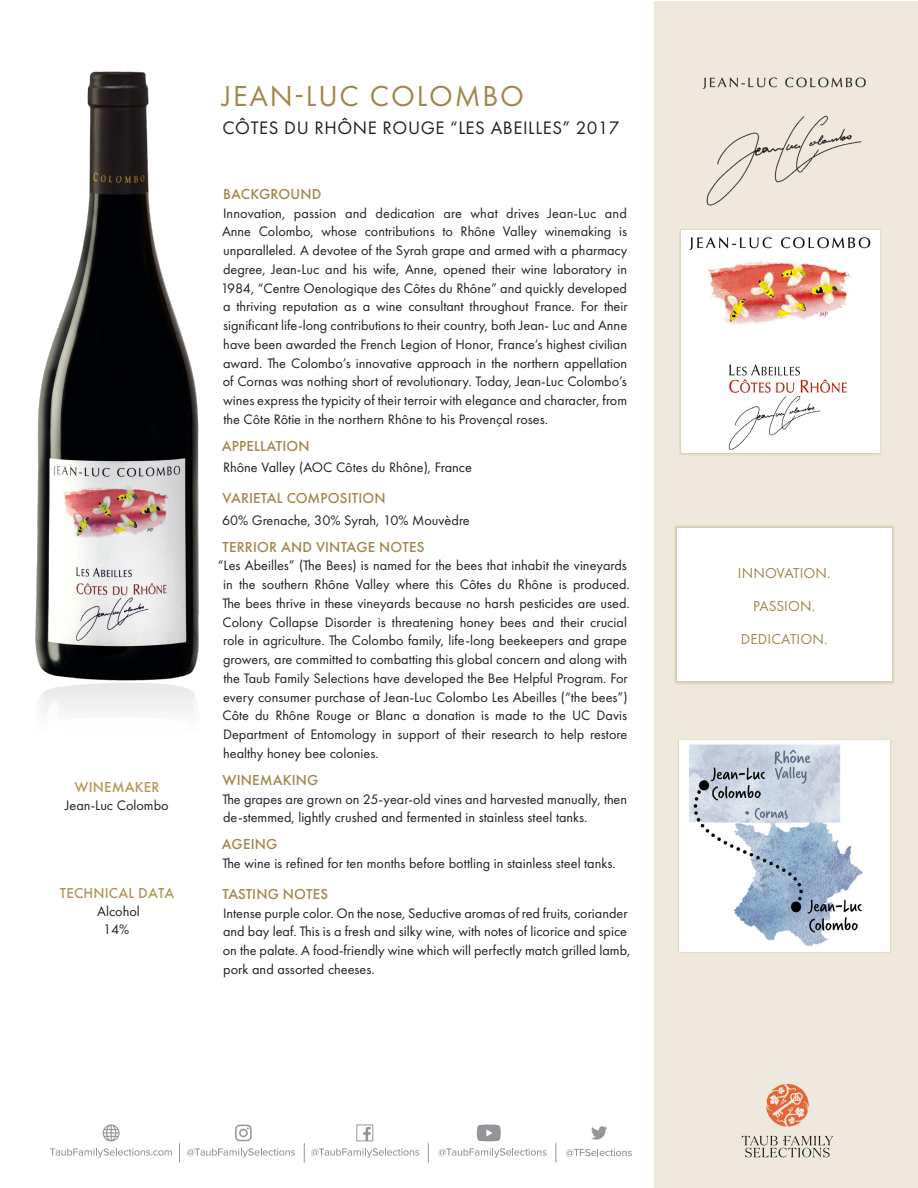
<style>
.page{position:relative;width:918px;height:1188px;background:#fff}
.page>*{position:absolute;margin:0;border:0;box-sizing:border-box;transform-origin:0 0}
.t1{font:30px "Futura PT";letter-spacing:.06em;color:#a2874c}
.t2{font:18.75px "Futura PT";letter-spacing:.03em;color:#231f20}
.t3{font:500 15px "Futura PT";letter-spacing:.01em;color:#a2874c}
.t4{font:15px "Futura PT";letter-spacing:.01em;color:#a2874c}
.t5{font:500 15px "Futura PT";letter-spacing:.01em;color:#b39758}
.t6{font:14.25px/18.8px "Futura PT";color:#231f20}
</style>
<div class="page">
<div style="left:654px;top:1px;width:263px;height:1186px;background:#efe8dc"></div>
<div style="left:679px;top:228px;width:203px;height:228px;background:#b39758;opacity:.65"></div>
<img style="left:682px;top:231px;width:197px;height:222px">
<img style="left:35px;top:71px;width:164px;height:598px">
<img style="left:40px;top:669px;width:157px;height:43px">
<div style="left:674px;top:525px;width:221px;height:160px;background:#a2874c;opacity:.65"></div>
<div style="left:677px;top:528px;width:214px;height:153px;background:#fff"></div>
<img style="left:679px;top:741px;width:211px;height:211px">
<img style="left:702px;top:77px;width:164px;height:129px">
<svg style="left:566px;top:1149px;width:66px;height:8px"></svg>
<svg style="left:50px;top:1148px;width:122px;height:10px"></svg>
<svg style="left:187px;top:1148px;width:108px;height:10px"></svg>
<svg style="left:311px;top:1148px;width:108px;height:10px"></svg>
<svg style="left:438px;top:1148px;width:109px;height:10px"></svg>
<svg style="left:556px;top:1143px;width:1px;height:20px"></svg>
<svg style="left:304px;top:1143px;width:1px;height:20px"></svg>
<svg style="left:179px;top:1143px;width:1px;height:20px"></svg>
<svg style="left:356px;top:1124px;width:17px;height:17px"></svg>
<svg style="left:235px;top:1125px;width:17px;height:16px"></svg>
<svg style="left:428px;top:1143px;width:1px;height:20px"></svg>
<svg style="left:591px;top:1126px;width:16px;height:14px"></svg>
<svg style="left:103px;top:1124px;width:17px;height:17px"></svg>
<svg style="left:477px;top:1125px;width:24px;height:16px"></svg>
<svg style="left:742px;top:1136px;width:91px;height:21px"></svg>
<svg style="left:766px;top:1084px;width:43px;height:43px"></svg>
<p class="t5" style="left:75px;top:778px;width:86px">WINEMAKER</p>
<p class="t6" style="left:65px;top:796px;width:105px">Jean-Luc Colombo</p>
<p class="t5" style="left:60px;top:884px;width:116px">TECHNICAL DATA</p>
<p class="t6" style="left:97px;top:902px;width:44px;line-height:18px;text-align:center">Alcohol<br>14%</p>
<h1 class="t1" style="left:222px;top:79px;width:303px">JEAN-LUC COLOMBO</h1>
<h2 class="t2" style="left:223px;top:117px;width:398px">CÔTES DU RHÔNE ROUGE “LES ABEILLES” 2017</h2>
<p class="t3" style="left:223px;top:185px;width:100px">BACKGROUND</p>
<p class="t6" style="left:221px;top:203px;width:408px;text-align:justify">Innovation, passion and dedication are what drives Jean-Luc and Anne Colombo, whose contributions to Rhône Valley winemaking is unparalleled. A devotee of the Syrah grape and armed with a pharmacy degree, Jean-Luc and his wife, Anne, opened their wine laboratory in 1984, “Centre Oenologique des Côtes du Rhône” and quickly developed a thriving reputation as a wine consultant throughout France. For their significant life-long contributions to their country, both Jean- Luc and Anne have been awarded the French Legion of Honor, France’s highest civilian award. The Colombo’s innovative approach in the northern appellation of Cornas was nothing short of revolutionary. Today, Jean-Luc Colombo’s wines express the typicity of their terroir with elegance and character, from the Côte Rôtie in the northern Rhône to his Provençal roses.</p>
<p class="t3" style="left:222px;top:437px;width:89px">APPELLATION</p>
<p class="t6" style="left:223px;top:458px;width:250px">Rhône Valley (AOC Côtes du Rhône), France</p>
<p class="t3" style="left:223px;top:489px;width:165px">VARIETAL COMPOSITION</p>
<p class="t6" style="left:222px;top:510px;width:249px">60% Grenache, 30% Syrah, 10% Mouvèdre</p>
<p class="t3" style="left:223px;top:538px;width:204px">TERRIOR AND VINTAGE NOTES</p>
<p class="t6" style="left:222px;top:556px;width:409px;text-indent:-5px">“Les Abeilles” (The Bees) is named for the bees that inhabit the vineyards in the southern Rhône Valley where this Côtes du Rhône is produced.<br>The bees thrive in these vineyards because no harsh pesticides are used.<br>Colony Collapse Disorder is threatening honey bees and their crucial role in agriculture. The Colombo family, life-long beekeepers and grape growers, are committed to combatting this global concern and along with the Taub Family Selections have developed the Bee Helpful Program. For every consumer purchase of Jean-Luc Colombo Les Abeilles (“the bees”)<br>Côte du Rhône Rouge or Blanc a donation is made to the UC Davis Department of Entomology in support of their research to help restore healthy honey bee colonies.</p>
<p class="t3" style="left:223px;top:771px;width:97px">WINEMAKING</p>
<p class="t6" style="left:222px;top:789px;width:406px">The grapes are grown on 25-year-old vines and harvested manually, then de-stemmed, lightly crushed and fermented in stainless steel tanks.</p>
<p class="t3" style="left:222px;top:835px;width:57px">AGEING</p>
<p class="t6" style="left:222px;top:854px;width:395px">The wine is refined for ten months before bottling in stainless steel tanks.</p>
<p class="t3" style="left:223px;top:885px;width:107px">TASTING NOTES</p>
<p class="t6" style="left:223px;top:903px;width:409px">Intense purple color. On the nose, Seductive aromas of red fruits, coriander and bay leaf. This is a fresh and silky wine, with notes of licorice and spice on the palate. A food-friendly wine which will perfectly match grilled lamb, pork and assorted cheeses.</p>
<p class="t4" style="left:738px;top:564px;width:94px">INNOVATION.</p>
<p class="t4" style="left:753px;top:597px;width:63px">PASSION.</p>
<p class="t4" style="left:741px;top:630px;width:88px">DEDICATION.</p>
</div>
